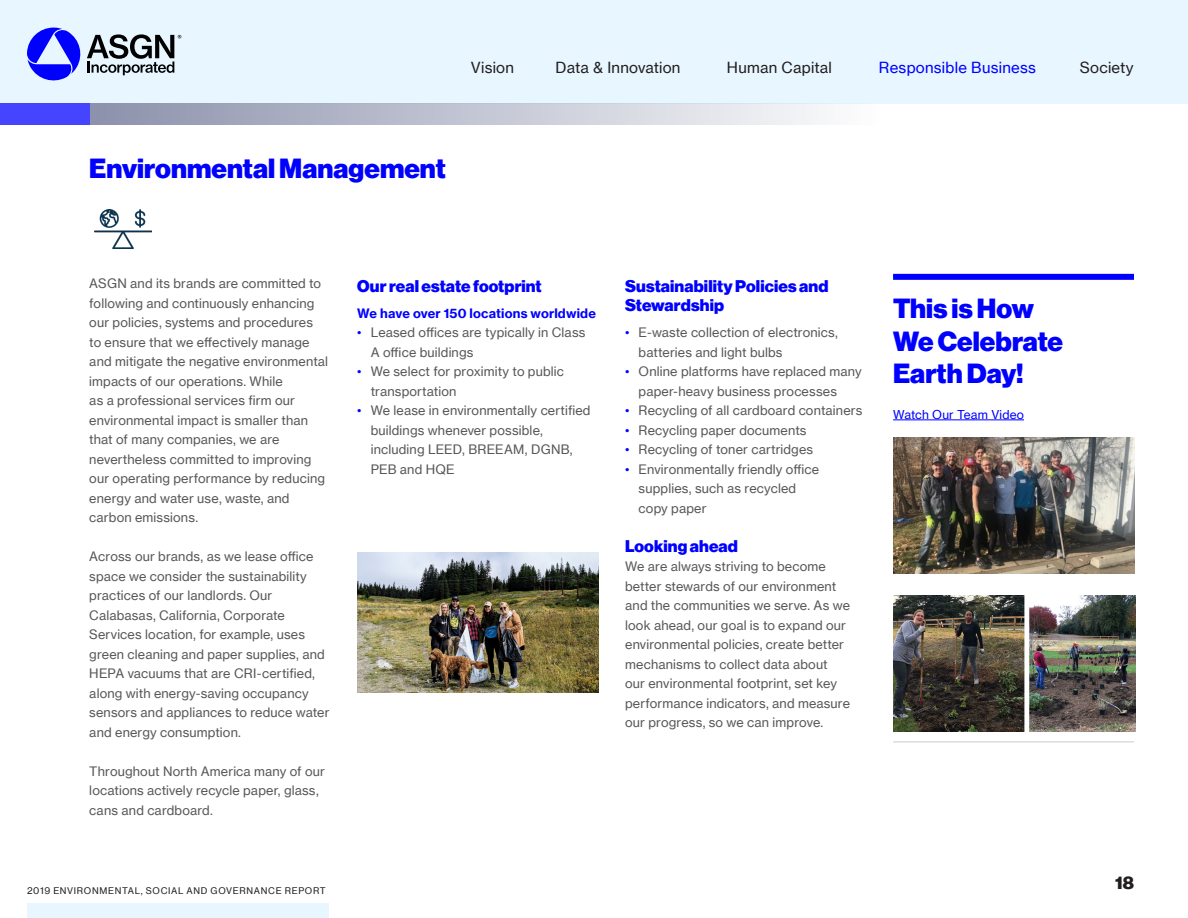
<style>
.page{position:relative;width:1188px;height:918px;background:#fff}
.page>*{position:absolute;margin:0;border:0;box-sizing:border-box;transform-origin:0 0}
.t1{font:27px/32.4px "N Haas Grotesk DS Pro 95 Blk";color:#00f}
.t2{font:18px "N Haas Grotesk DS Pro 95 Blk";color:#231f20}
.t3{font:16.5px/19.5px "N Haas Grotesk DS Pro 95 Blk";letter-spacing:.005em;color:#00f}
.t4{font:15px "N Haas Grotesk TX Pro 55 Rg";letter-spacing:.015em;color:#231f20}
.t5{font:15px "N Haas Grotesk TX Pro 55 Rg";letter-spacing:.015em;color:#00f}
.t6{font:12.75px/19.5px "N Haas Grotesk TX Pro 55 Rg";letter-spacing:.01em;color:#57585a}
.t7{font:12.75px "N Haas Grotesk TX Pro 75 Bd";letter-spacing:.015em;color:#00f}
.t8{font:12px "N Haas Grotesk TX Pro 55 Rg";letter-spacing:.015em;color:#00f}
.t9{font:9px "N Haas Grotesk TX Pro 55 Rg";letter-spacing:.075em;color:#231f20}
.s1{color:#00f}
</style>
<div class="page">
<div style="left:0;top:0;width:1188px;height:104px;background:#e8f7ff"></div>
<svg style="left:27px;top:28px;width:154px;height:53px"></svg>
<div style="left:27px;top:904px;width:302px;height:14px;background:#e8f7ff"></div>
<hr style="left:893px;top:420px;width:131px;height:1px;background:#00f">
<img style="left:893px;top:438px;width:242px;height:135px">
<img style="left:894px;top:595px;width:241px;height:136px">
<div style="left:89px;top:104px;width:791px;height:21px;background:linear-gradient(to right,#8b91ab,#fefefe)"></div>
<div style="left:0;top:104px;width:89px;height:21px;background:#4545ff"></div>
<div style="left:893px;top:274px;width:241px;height:6px;background:#00f"></div>
<hr style="left:893px;top:741px;width:241px;height:2px;background:#dcdddf">
<img style="left:95px;top:209px;width:56px;height:40px">
<img style="left:357px;top:553px;width:242px;height:140px">
<p class="t4" style="left:471px;top:59px;width:45px">Vision</p>
<p class="t4" style="left:556px;top:59px;width:127px">Data &amp; Innovation</p>
<p class="t4" style="left:727px;top:59px;width:107px">Human Capital</p>
<p class="t5" style="left:879px;top:59px;width:159px">Responsible Business</p>
<p class="t4" style="left:1080px;top:59px;width:55px">Society</p>
<p class="t1" style="left:89px;top:153px;width:358px">Environmental Management</p>
<p class="t6" style="left:89px;top:274px;width:240px">ASGN and its brands are committed to following and continuously enhancing our policies, systems and procedures to ensure that we effectively manage and mitigate the negative environmental impacts of our operations. While<br>as a professional services firm our environmental impact is smaller than that of many companies, we are nevertheless committed to improving our operating performance by reducing energy and water use, waste, and carbon emissions.</p>
<p class="t6" style="left:89px;top:547px;width:242px">Across our brands, as we lease office space we consider the sustainability practices of our landlords. Our Calabasas, California, Corporate Services location, for example, uses green cleaning and paper supplies, and HEPA vacuums that are CRI-certified, along with energy-saving occupancy sensors and appliances to reduce water and energy consumption.</p>
<p class="t6" style="left:89px;top:761px;width:237px">Throughout North America many of our locations actively recycle paper, glass, cans and cardboard.</p>
<p class="t3" style="left:357px;top:276px;width:186px">Our real estate footprint</p>
<p class="t7" style="left:357px;top:305px;width:240px">We have over 150 locations worldwide</p>
<p class="t6" style="left:371px;top:323px;width:216px;text-indent:-14px"><span class="s1">•</span> Leased offices are typically in Class<br>A office buildings</p>
<p class="t6" style="left:371px;top:362px;width:195px;text-indent:-14px"><span class="s1">•</span> We select for proximity to public transportation</p>
<p class="t6" style="left:371px;top:401px;width:221px;text-indent:-14px"><span class="s1">•</span> We lease in environmentally certified buildings whenever possible, including LEED, BREEAM, DGNB,<br>PEB and HQE</p>
<p class="t9" style="left:27px;top:886px;width:300px">2019 ENVIRONMENTAL, SOCIAL AND GOVERNANCE REPORT</p>
<p class="t3" style="left:625px;top:276px;width:205px">Sustainability Policies and<br>Stewardship</p>
<p class="t6" style="left:639px;top:323px;width:201px;text-indent:-14px"><span class="s1">•</span> E-waste collection of electronics, batteries and light bulbs</p>
<p class="t6" style="left:639px;top:362px;width:225px;text-indent:-14px"><span class="s1">•</span> Online platforms have replaced many paper-heavy business processes</p>
<p class="t6" style="left:625px;top:401px;width:239px"><span class="s1">•</span> Recycling of all cardboard containers</p>
<p class="t6" style="left:625px;top:420px;width:183px"><span class="s1">•</span> Recycling paper documents</p>
<p class="t6" style="left:625px;top:440px;width:190px"><span class="s1">•</span> Recycling of toner cartridges</p>
<p class="t6" style="left:639px;top:459px;width:182px;text-indent:-14px"><span class="s1">•</span> Environmentally friendly office supplies, such as recycled copy paper</p>
<p class="t3" style="left:625px;top:537px;width:114px">Looking ahead</p>
<p class="t6" style="left:625px;top:557px;width:227px">We are always striving to become better stewards of our environment and the communities we serve. As we look ahead, our goal is to expand our environmental policies, create better mechanisms to collect data about our environmental footprint, set key performance indicators, and measure our progress, so we can improve.</p>
<p class="t1" style="left:893px;top:293px;width:172px">This is How<br>We Celebrate<br>Earth Day!</p>
<p class="t8" style="left:893px;top:407px;width:132px">Watch Our Team Video</p>
<h2 class="t2" style="left:1115px;top:872px;width:20px">18</h2>
</div>
